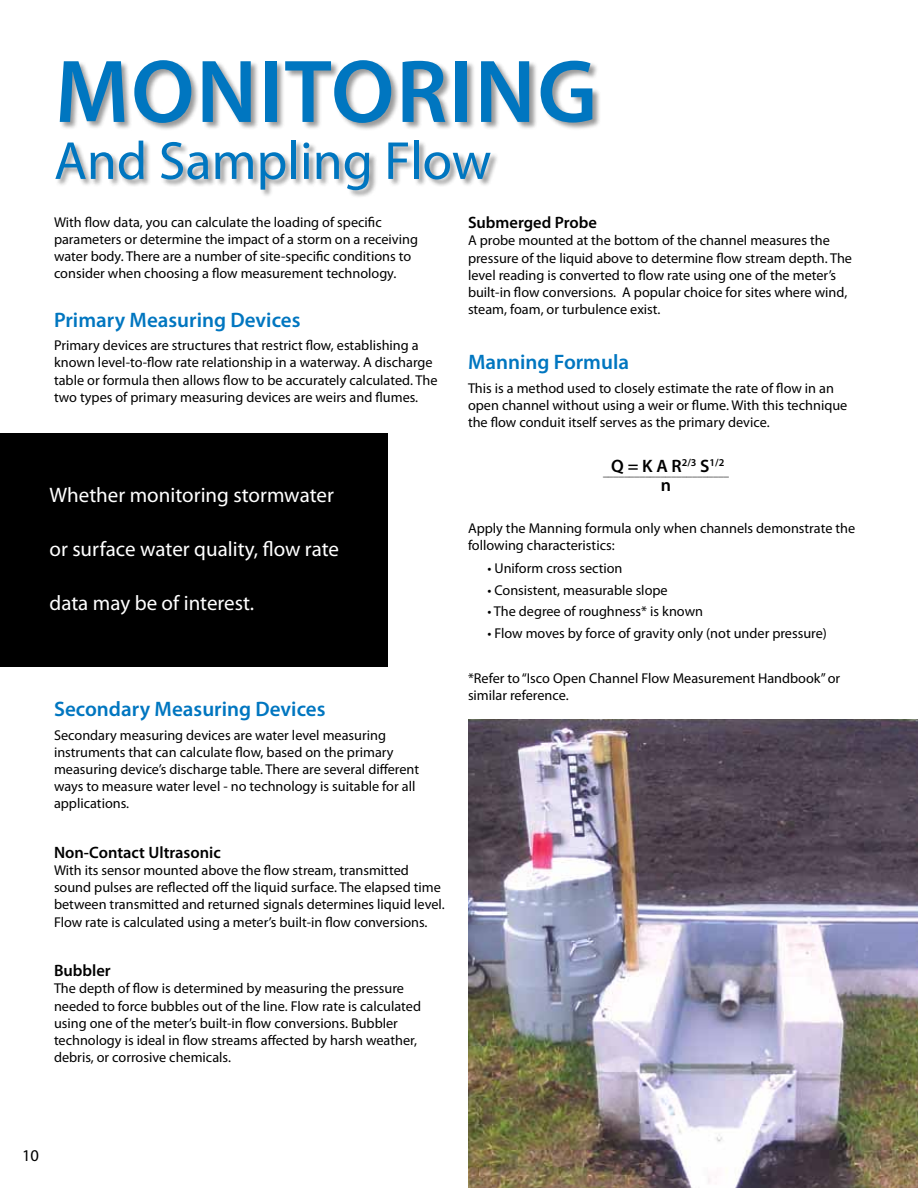
<style>
.page{position:relative;width:918px;height:1188px;background:#fff}
.page>*{position:absolute;margin:0;border:0;box-sizing:border-box;transform-origin:0 0}
.t1{font:600 90px "Myriad Pro";letter-spacing:.02em;color:#0076c0}
.t2{font:54px "Myriad Pro";color:#0076c0}
.t3{font:21px "Myriad Pro";color:#fff}
.t4{font:600 21px "Myriad Pro";color:#0076c0}
.t5{font:600 18px "Myriad Pro";color:#000}
.t6{font:600 16.5px "Myriad Pro";color:#000}
.t7{font:16.5px "Myriad Pro";color:#000}
.t8{font:14.25px/17.1px "Myriad Pro";color:#000}
.t9{font:600 10.5px "Myriad Pro";color:#000}
</style>
<div class="page">
<div style="left:55px;top:60px;width:545px;height:139px;background:#000;opacity:.4"></div>
<div style="left:0;top:434px;width:387px;height:234px;background:#000"></div>
<img style="left:468px;top:720px;width:450px;height:468px">
<h1 class="t1" style="left:55px;top:34px;width:544px">Monitori ng</h1>
<h2 class="t2" style="left:54px;top:128px;width:439px">And Sampling Flow</h2>
<p class="t8" style="left:54px;top:213px;width:366px">With flow data, you can calculate the loading of specific parameters or determine the impact of a storm on a receiving water body. There are a number of site-specific conditions to consider when choosing a flow measurement technology.</p>
<h3 class="t4" style="left:54px;top:306px;width:248px">Primary Measuring Devices</h3>
<p class="t8" style="left:54px;top:337px;width:385px">Primary devices are structures that restrict flow, establishing a known level-to-flow rate relationship in a waterway. A discharge table or formula then allows flow to be accurately calculated. The two types of primary measuring devices are weirs and flumes.</p>
<h3 class="t3" style="left:50px;top:482px;width:286px">Whether monitoring stormwater</h3>
<h3 class="t3" style="left:50px;top:536px;width:291px">or surface water quality, flow rate</h3>
<h3 class="t3" style="left:50px;top:590px;width:206px">data may be of interest.</h3>
<h3 class="t4" style="left:54px;top:696px;width:273px">Secondary Measuring Devices</h3>
<p class="t8" style="left:54px;top:726px;width:367px">Secondary measuring devices are water level measuring instruments that can calculate flow, based on the primary measuring device’s discharge table. There are several different ways to measure water level - no technology is suitable for all applications.</p>
<p class="t6" style="left:54px;top:842px;width:168px">Non-Contact Ultrasonic</p>
<p class="t8" style="left:54px;top:862px;width:392px">With its sensor mounted above the flow stream, transmitted sound pulses are reflected off the liquid surface. The elapsed time between transmitted and returned signals determines liquid level.<br>Flow rate is calculated using a meter’s built-in flow conversions.</p>
<p class="t6" style="left:54px;top:960px;width:58px">Bubbler</p>
<p class="t8" style="left:54px;top:980px;width:369px">The depth of flow is determined by measuring the pressure needed to force bubbles out of the line. Flow rate is calculated using one of the meter’s built-in flow conversions. Bubbler technology is ideal in flow streams affected by harsh weather, debris, or corrosive chemicals.</p>
<p class="t6" style="left:468px;top:212px;width:131px">Submerged Probe</p>
<p class="t8" style="left:468px;top:232px;width:386px">A probe mounted at the bottom of the channel measures the pressure of the liquid above to determine flow stream depth. The level reading is converted to flow rate using one of the meter’s built-in flow conversions. A popular choice for sites where wind, steam, foam, or turbulence exist.</p>
<h3 class="t4" style="left:468px;top:349px;width:163px">Manning Formula</h3>
<p class="t8" style="left:468px;top:379px;width:381px">This is a method used to closely estimate the rate of flow in an open channel without using a weir or flume. With this technique the flow conduit itself serves as the primary device.</p>
<p class="t5" style="left:611px;top:455px;width:115px">Q = K A R<sup>2/3</sup> S<sup>1/2</sup></p>
<p class="t9" style="left:603px;top:465px;width:127px">________________________</p>
<p class="t5" style="left:661px;top:474px;width:12px">n</p>
<p class="t8" style="left:468px;top:519px;width:389px">Apply the Manning formula only when channels demonstrate the following characteristics:</p>
<p class="t8" style="left:487px;top:560px;width:137px">• Uniform cross section</p>
<p class="t8" style="left:487px;top:581px;width:182px">• Consistent, measurable slope</p>
<p class="t8" style="left:487px;top:603px;width:217px">• The degree of roughness* is known</p>
<p class="t8" style="left:487px;top:624px;width:341px">• Flow moves by force of gravity only (not under pressure)</p>
<p class="t8" style="left:468px;top:669px;width:374px">*Refer to “Isco Open Channel Flow Measurement Handbook” or similar reference.</p>
<p class="t7" style="left:22px;top:1146px;width:18px">10</p>
</div>
